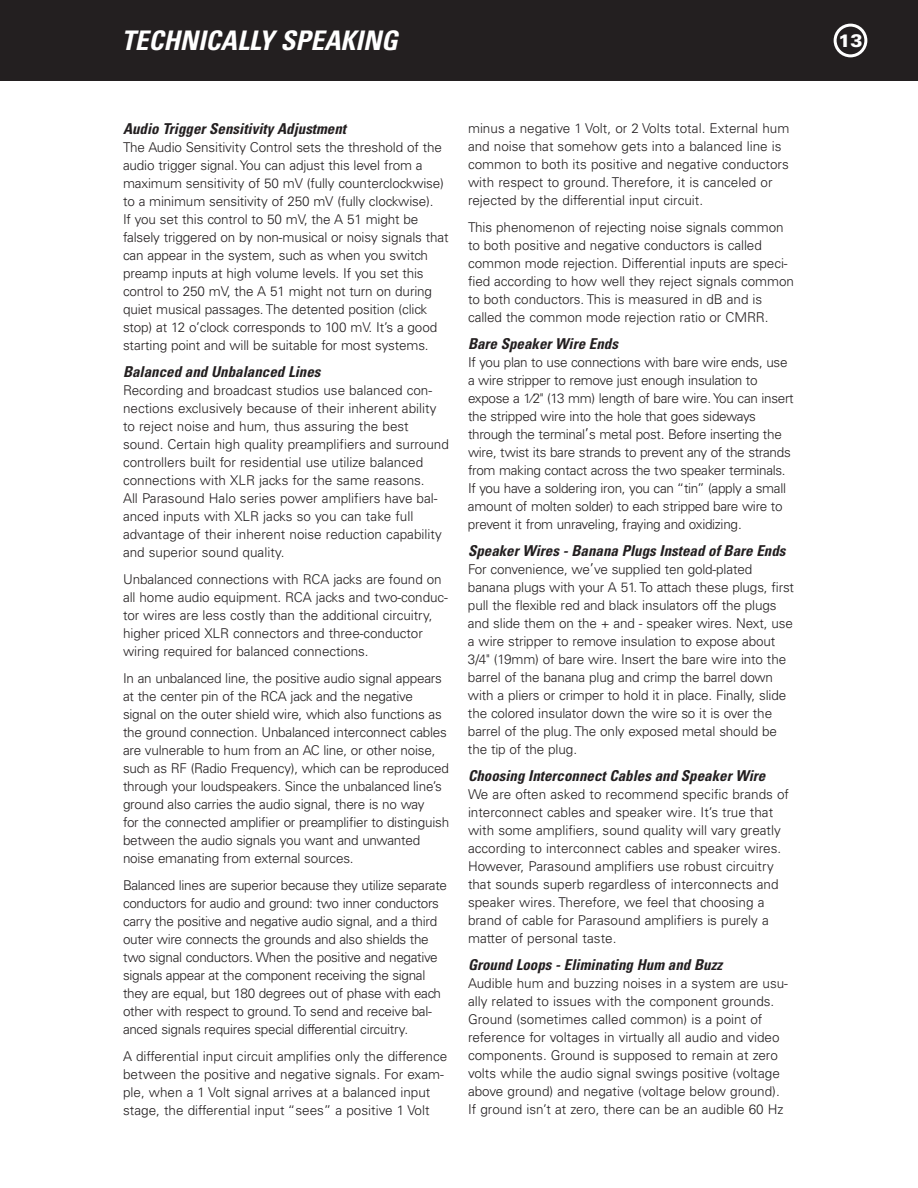
<style>
.page{position:relative;width:918px;height:1188px;background:#fff}
.page>*{position:absolute;margin:0;border:0;box-sizing:border-box;transform-origin:0 0}
.t1{font:italic 700 condensed 27px "Univers";color:#fff}
.t2{font:900 18px "Univers";color:#fff}
.t3{font:italic 700 condensed 15px "Univers";color:#231f20}
.t4{font:300 13.5px/18px "Univers";letter-spacing:-.01em;color:#231f20}
.s1{font-size:15px}
</style>
<div class="page">
<div style="left:0;top:0;width:918px;height:81px;background:#231f20"></div>
<svg style="left:834px;top:24px;width:33px;height:33px"></svg>
<h1 class="t1" style="left:122px;top:30px;width:278px">TECHNICALLY SPEAKING</h1>
<h2 class="t2" style="left:838px;top:34px;width:26px">13</h2>
<p class="t3" style="left:123px;top:123px;width:225px">Audio Trigger Sensitivity Adjustment</p>
<p class="t4" style="left:123px;top:139px;width:327px">The Audio Sensitivity Control sets the threshold of the audio trigger signal. You can adjust this level from a maximum sensitivity of 50 mV (fully counterclockwise) to a minimum sensitivity of 250 mV (fully clockwise).<br>If you set this control to 50 mV, the A 51 might be falsely triggered on by non-musical or noisy signals that can appear in the system, such as when you switch preamp inputs at high volume levels. If you set this control to 250 mV, the A 51 might not turn on during quiet musical passages. The detented position (click stop) at 12 o’clock corresponds to 100 mV. It’s a good starting point and will be suitable for most systems.</p>
<p class="t3" style="left:123px;top:366px;width:199px">Balanced and Unbalanced Lines</p>
<p class="t4" style="left:123px;top:382px;width:327px">Recording and broadcast studios use balanced con&shy;nections exclusively because of their inherent ability to reject noise and hum, thus assuring the best sound. Certain high quality preamplifiers and surround controllers built for residential use utilize balanced connections with XLR jacks for the same reasons.<br>All Parasound Halo series power amplifiers have bal&shy;anced inputs with XLR jacks so you can take full advantage of their inherent noise reduction capability and superior sound quality.</p>
<p class="t4" style="left:123px;top:571px;width:326px">Unbalanced connections with RCA jacks are found on all home audio equipment. RCA jacks and two-conduc&shy;tor wires are less costly than the additional circuitry, higher priced XLR connectors and three-conductor wiring required for balanced connections.</p>
<p class="t4" style="left:123px;top:670px;width:328px">In an unbalanced line, the positive audio signal appears at the center pin of the RCA jack and the negative signal on the outer shield wire, which also functions as the ground connection. Unbalanced interconnect cables are vulnerable to hum from an AC line, or other noise, such as RF (Radio Frequency), which can be reproduced through your loudspeakers. Since the unbalanced line’s ground also carries the audio signal, there is no way<br>for the connected amplifier or preamplifier to distinguish between the audio signals you want and unwanted noise emanating from external sources.</p>
<p class="t4" style="left:123px;top:877px;width:326px">Balanced lines are superior because they utilize separate conductors for audio and ground: two inner conductors carry the positive and negative audio signal, and a third outer wire connects the grounds and also shields the two signal conductors. When the positive and negative signals appear at the component receiving the signal they are equal, but 180 degrees out of phase with each other with respect to ground. To send and receive bal&shy;anced signals requires special differential circuitry.</p>
<p class="t4" style="left:123px;top:1048px;width:326px">A differential input circuit amplifies only the difference between the positive and negative signals. For exam&shy;ple, when a 1 Volt signal arrives at a balanced input stage, the differential input “sees” a positive 1 Volt</p>
<p class="t4" style="left:468px;top:120px;width:323px">minus a negative 1 Volt, or 2 Volts total. External hum and noise that somehow gets into a balanced line is common to both its positive and negative conductors with respect to ground. Therefore, it is canceled or rejected by the differential input circuit.</p>
<p class="t4" style="left:468px;top:219px;width:328px">This phenomenon of rejecting noise signals common to both positive and negative conductors is called common mode rejection. Differential inputs are speci&shy;fied according to how well they reject signals common to both conductors. This is measured in dB and is called the common mode rejection ratio or CMRR.</p>
<p class="t3" style="left:468px;top:338px;width:152px">Bare Speaker Wire Ends</p>
<p class="t4" style="left:468px;top:354px;width:327px">If you plan to use connections with bare wire ends, use a wire stripper to remove just enough insulation to expose a 1⁄2" (13 mm) length of bare wire. You can insert the stripped wire into the hole that goes sideways through the terminal<span class="s1">’</span>s metal post. Before inserting the wire, twist its bare strands to prevent any of the strands from making contact across the two speaker terminals.<br>If you have a soldering iron, you can “tin” (apply a small amount of molten solder) to each stripped bare wire to prevent it from unraveling, fraying and oxidizing.</p>
<p class="t3" style="left:468px;top:545px;width:319px">Speaker Wires - Banana Plugs Instead of Bare Ends</p>
<p class="t4" style="left:468px;top:561px;width:328px">For convenience, we<span class="s1">’</span>ve supplied ten gold-plated banana plugs with your A 51. To attach these plugs, first pull the flexible red and black insulators off the plugs and slide them on the + and - speaker wires. Next, use a wire stripper to remove insulation to expose about 3/4" (19mm) of bare wire. Insert the bare wire into the barrel of the banana plug and crimp the barrel down with a pliers or crimper to hold it in place. Finally, slide the colored insulator down the wire so it is over the barrel of the plug. The only exposed metal should be the tip of the plug.</p>
<p class="t3" style="left:468px;top:770px;width:299px">Choosing Interconnect Cables and Speaker Wire</p>
<p class="t4" style="left:468px;top:786px;width:323px">We are often asked to recommend specific brands of interconnect cables and speaker wire. It’s true that with some amplifiers, sound quality will vary greatly according to interconnect cables and speaker wires.<br>However, Parasound amplifiers use robust circuitry that sounds superb regardless of interconnects and speaker wires. Therefore, we feel that choosing a brand of cable for Parasound amplifiers is purely a matter of personal taste.</p>
<p class="t3" style="left:468px;top:959px;width:256px">Ground Loops - Eliminating Hum and Buzz</p>
<p class="t4" style="left:468px;top:975px;width:322px">Audible hum and buzzing noises in a system are usu&shy;ally related to issues with the component grounds.<br>Ground (sometimes called common) is a point of reference for voltages in virtually all audio and video components. Ground is supposed to remain at zero volts while the audio signal swings positive (voltage above ground) and negative (voltage below ground).<br>If ground isn’t at zero, there can be an audible 60 Hz</p>
</div>
